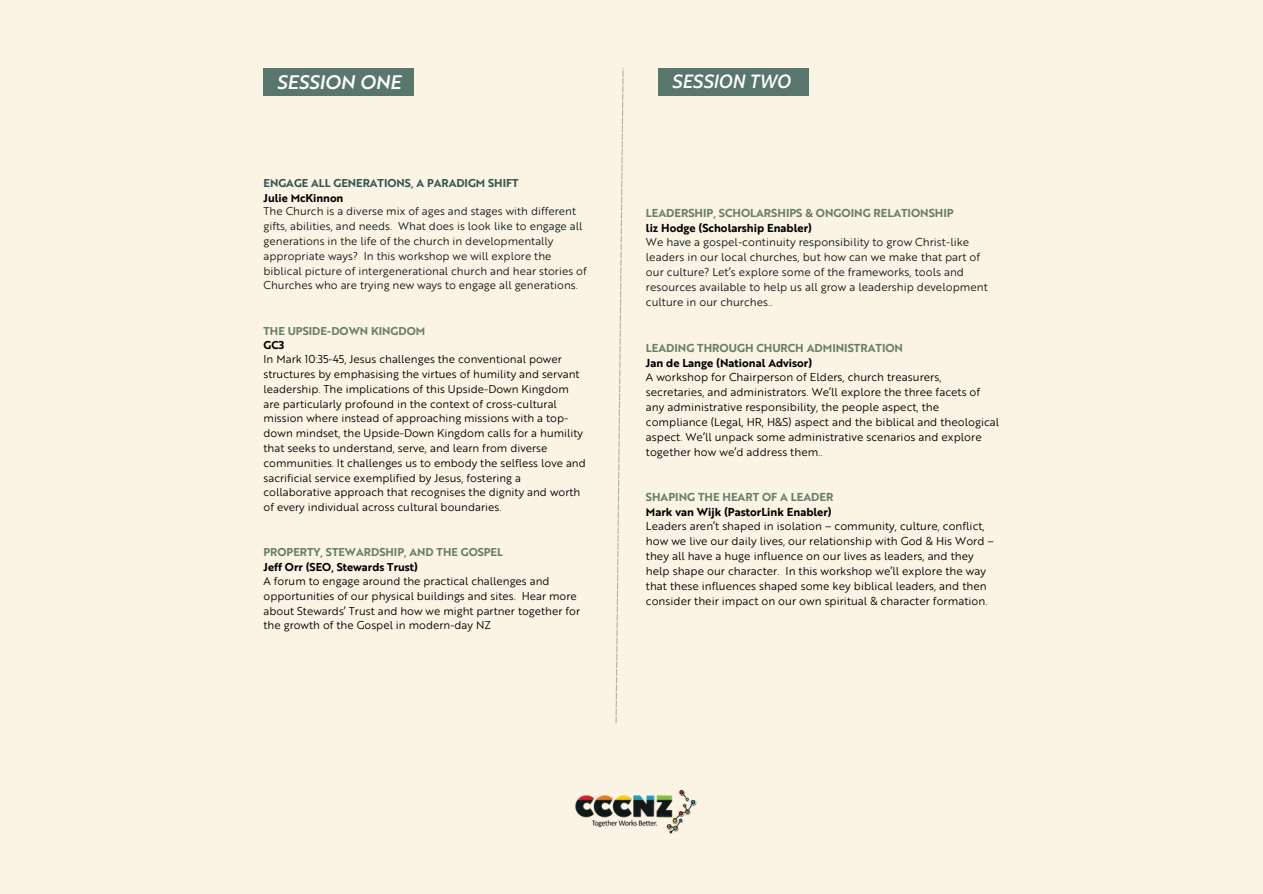
<style>
.page{position:relative;width:1263px;height:894px;background:#fff}
.page>*{position:absolute;margin:0;border:0;box-sizing:border-box;transform-origin:0 0}
.t1{font:italic 500 19.05px "Brother 1816 Printed";color:#fff}
.t2{font:italic 500 19.05px "Cabin";color:#fff}
.t3{font:11.25px/15px "Brother 1816 Printed";color:#000}
.t4{font:11.25px/15px "Brother 1816 Printed";color:#111919}
.t5{font:11.25px "Brother 1816 Bold";color:#697e69}
.t6{font:11.25px "Brother 1816 Bold";color:#000}
.t7{font:11.1px/14.7px "Brother 1816 Printed";color:#000}
.t8{font:11.1px/14.7px "Brother 1816 Printed";color:#111919}
.t9{font:11.1px "Brother 1816 Bold";color:#697e69}
.t10{font:11.1px "Brother 1816 Bold";color:#000}
.t11{font:11.1px "Brother 1816 Bold";color:#32574f}
</style>
<div class="page">
<div style="left:0;top:0;width:1263px;height:893px;background:#fbf3e4"></div>
<div style="left:264px;top:68px;width:150px;height:28px;background:#59766c"></div>
<div style="left:658px;top:68px;width:151px;height:28px;background:#59766c"></div>
<svg style="left:615px;top:68px;width:9px;height:655px"></svg>
<img style="left:575px;top:789px;width:122px;height:45px">
<h1 class="t1" style="left:277px;top:70px;width:126px">SESSION ONE</h1>
<p class="t11" style="left:264px;top:175px;width:256px">ENGAGE ALL GENERATIONS, A PARADIGM SHIFT</p>
<p class="t10" style="left:264px;top:189px;width:81px">Julie McKinnon</p>
<p class="t8" style="left:264px;top:204px;width:325px">The Church is a diverse mix of ages and stages with different gifts, abilities, and needs. What does is look like to engage all generations in the life of the church in developmentally appropriate ways? In this workshop we will explore the biblical picture of intergenerational church and hear stories of Churches who are trying new ways to engage all generations.</p>
<p class="t9" style="left:264px;top:322px;width:163px">THE UPSIDE-DOWN KINGDOM</p>
<p class="t10" style="left:264px;top:337px;width:22px">GC3</p>
<p class="t7" style="left:264px;top:351px;width:324px">In Mark 10:35-45, Jesus challenges the conventional power structures by emphasising the virtues of humility and servant leadership. The implications of this Upside-Down Kingdom are particularly profound in the context of cross-cultural mission where instead of approaching missions with a top&shy;down mindset, the Upside-Down Kingdom calls for a humility that seeks to understand, serve, and learn from diverse communities. It challenges us to embody the selfless love and sacrificial service exemplified by Jesus, fostering a collaborative approach that recognises the dignity and worth of every individual across cultural boundaries.</p>
<p class="t9" style="left:264px;top:544px;width:241px">PROPERTY, STEWARDSHIP, AND THE GOSPEL</p>
<p class="t10" style="left:264px;top:559px;width:156px">Jeff Orr (SEO, Stewards Trust)</p>
<p class="t7" style="left:264px;top:573px;width:318px">A forum to engage around the practical challenges and opportunities of our physical buildings and sites. Hear more about Stewards’ Trust and how we might partner together for the growth of the Gospel in modern-day NZ</p>
<p class="t2" style="left:673px;top:70px;width:120px">SESSION TWO</p>
<p class="t5" style="left:646px;top:205px;width:309px">LEADERSHIP, SCHOLARSHIPS &amp; ONGOING RELATIONSHIP</p>
<p class="t6" style="left:646px;top:220px;width:168px">liz Hodge (Scholarship Enabler)</p>
<p class="t4" style="left:646px;top:234px;width:343px">We have a gospel-continuity responsibility to grow Christ-like leaders in our local churches, but how can we make that part of our culture? Let’s explore some of the frameworks, tools and resources available to help us all grow a leadership development culture in our churches..</p>
<p class="t5" style="left:646px;top:339px;width:259px">LEADING THROUGH CHURCH ADMINISTRATION</p>
<p class="t6" style="left:646px;top:354px;width:168px">Jan de Lange (National Advisor)</p>
<p class="t3" style="left:646px;top:369px;width:355px">A workshop for Chairperson of Elders, church treasurers, secretaries, and administrators. We’ll explore the three facets of any administrative responsibility, the people aspect, the compliance (Legal, HR, H&amp;S) aspect and the biblical and theological aspect. We’ll unpack some administrative scenarios and explore together how we’d address them..</p>
<p class="t5" style="left:646px;top:489px;width:189px">SHAPING THE HEART OF A LEADER</p>
<p class="t6" style="left:646px;top:504px;width:187px">Mark van Wijk (PastorLink Enabler)</p>
<p class="t3" style="left:646px;top:518px;width:350px">Leaders aren’t shaped in isolation – community, culture, conflict, how we live our daily lives, our relationship with God &amp; His Word – they all have a huge influence on our lives as leaders, and they help shape our character. In this workshop we’ll explore the way that these influences shaped some key biblical leaders, and then consider their impact on our own spiritual &amp; character formation.</p>
</div>
